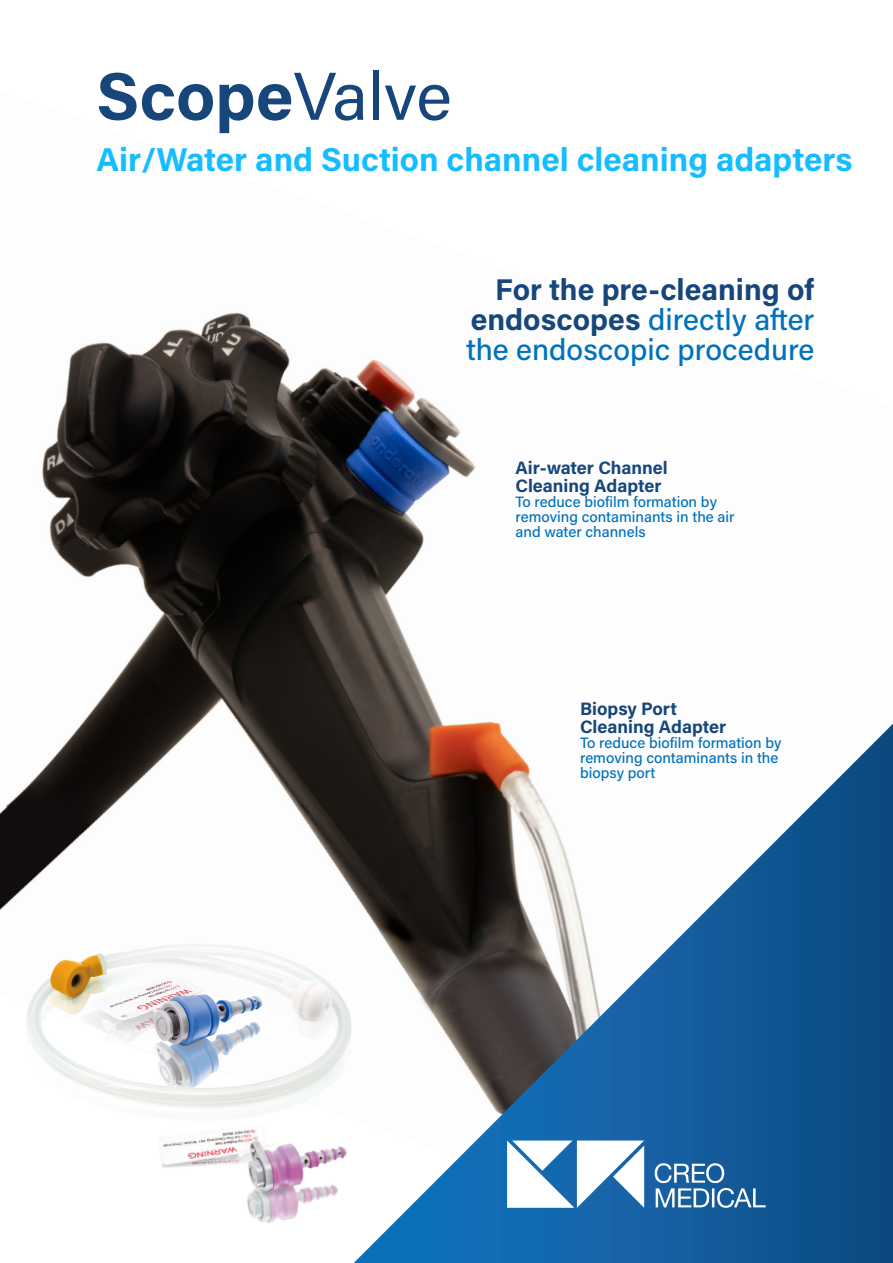
<style>
.page{position:relative;width:893px;height:1263px;background:#fff}
.page>*{position:absolute;margin:0;border:0;box-sizing:border-box;transform-origin:0 0}
.t1{font:700 67.5px "Acumin Pro";letter-spacing:.005em;color:#16467a}
.t2{font:700 33px "Acumin Pro";color:#15bdff}
.t3{font:500 30px/30px "Acumin Pro";color:#0071bb}
.t4{font:700 30px "Acumin Pro";color:#16467a}
.t5{font:700 18px "Acumin Pro";color:#16467a}
.t6{font:500 15px "Acumin Pro";color:#0071bb}
.s1{font-weight:400}
.s2{font-weight:700;color:#16467a}
</style>
<div class="page">
<img style="left:0;top:312px;width:893px;height:598px">
<svg style="left:354px;top:724px;width:539px;height:539px"></svg>
<svg style="left:655px;top:1163px;width:111px;height:45px;background:#4c82b2"></svg>
<svg style="left:507px;top:1140px;width:137px;height:68px"></svg>
<img style="left:26px;top:917px;width:364px;height:235px">
<img style="left:152px;top:1121px;width:196px;height:102px">
<p class="t1" style="left:96px;top:49px;width:357px">Scope<span class="s1">Valve</span></p>
<p class="t2" style="left:96px;top:136px;width:757px">Air/Water and Suction channel cleaning adapters</p>
<p class="t4" style="left:495px;top:268px;width:321px">For the pre-cleaning of</p>
<p class="t3" style="left:466px;top:303px;width:350px"><span class="s2">endoscopes</span> directly after the endoscopic procedure</p>
<p class="t5" style="left:515px;top:455px;width:154px">Air-water Channel</p>
<p class="t5" style="left:515px;top:473px;width:148px">Cleaning Adapter</p>
<p class="t6" style="left:515px;top:491px;width:203px">To reduce biofilm formation by</p>
<p class="t6" style="left:515px;top:506px;width:221px">removing contaminants in the air</p>
<p class="t6" style="left:515px;top:521px;width:132px">and water channels</p>
<p class="t5" style="left:580px;top:696px;width:98px">Biopsy Port</p>
<p class="t5" style="left:580px;top:714px;width:148px">Cleaning Adapter</p>
<p class="t6" style="left:580px;top:733px;width:203px">To reduce biofilm formation by</p>
<p class="t6" style="left:580px;top:748px;width:200px">removing contaminants in the</p>
<p class="t6" style="left:580px;top:763px;width:77px">biopsy port</p>
</div>
